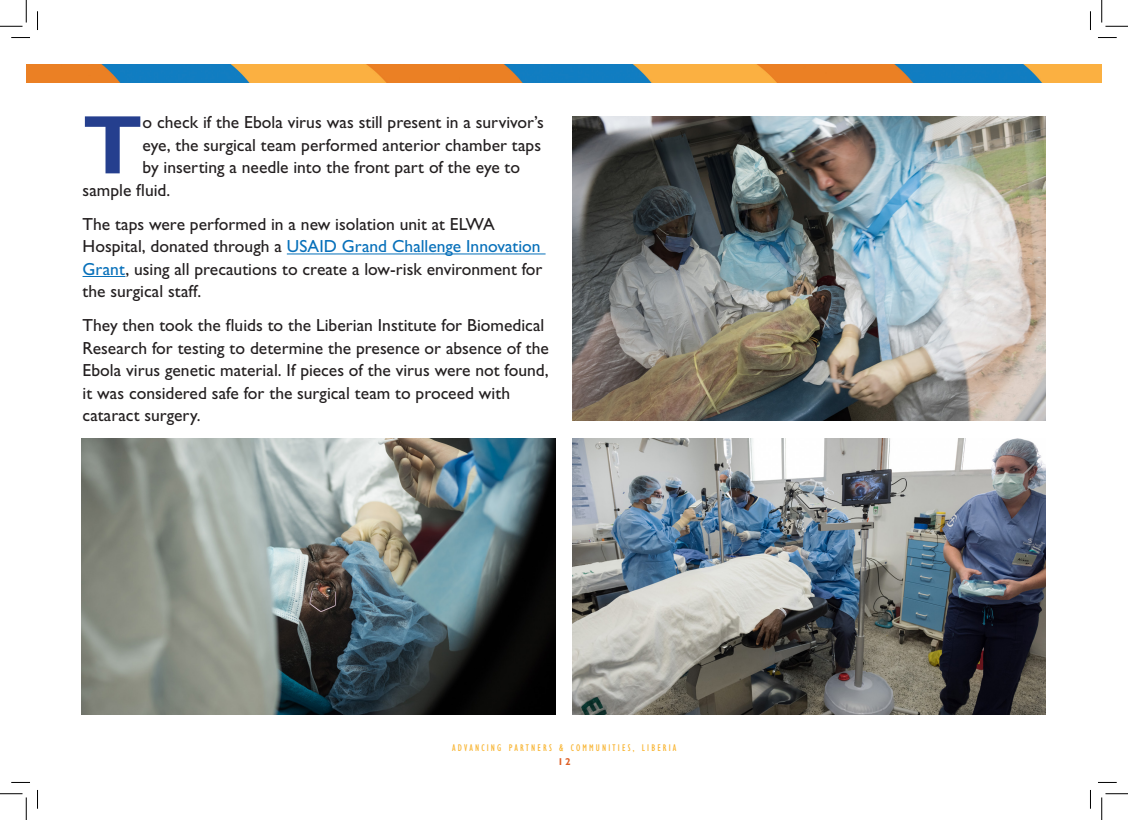
<style>
.page{position:relative;width:1128px;height:820px;background:#fff}
.page>*{position:absolute;margin:0;border:0;box-sizing:border-box;transform-origin:0 0}
.Drop_Cap{font:700 83.5px "Gill Sans Std";color:#253f8e}
.text{font:17.5px/22.5px "Gill Sans Std";color:#231f20}
.Drop_Cap-2{font:17.5px "Gill Sans Std";color:#231f20}
.t1{font:condensed 10px "Gill Sans Std";letter-spacing:.215em;color:#f8b431}
.t2{font:700 10px "Gill Sans Std";color:#de6026}
.s1{color:#0770ba}
</style>
<div class="page">
<img style="left:298px;top:64px;width:803px;height:18px">
<img style="left:26px;top:64px;width:272px;height:18px">
<hr style="left:287px;top:253px;width:258px;height:1px;background:#0770ba">
<hr style="left:82px;top:276px;width:43px;height:1px;background:#0770ba">
<img style="left:572px;top:116px;width:473px;height:304px">
<img style="left:572px;top:438px;width:473px;height:276px">
<img style="left:82px;top:438px;width:473px;height:276px">
<svg style="left:11px;top:37px;width:19px;height:1px"></svg>
<svg style="left:1098px;top:37px;width:18px;height:1px"></svg>
<svg style="left:12px;top:781px;width:18px;height:1px"></svg>
<svg style="left:1098px;top:781px;width:18px;height:1px"></svg>
<svg style="left:37px;top:11px;width:1px;height:19px"></svg>
<svg style="left:37px;top:790px;width:1px;height:18px"></svg>
<svg style="left:1090px;top:11px;width:1px;height:19px"></svg>
<svg style="left:1090px;top:790px;width:1px;height:18px"></svg>
<svg style="left:0;top:0;width:27px;height:27px"></svg>
<svg style="left:0;top:793px;width:27px;height:26px"></svg>
<svg style="left:1101px;top:0;width:26px;height:27px"></svg>
<svg style="left:1101px;top:793px;width:26px;height:26px"></svg>
<p class="Drop_Cap" style="left:82px;top:96px;width:62px">T</p>
<p class="Drop_Cap-2" style="left:143px;top:112px;width:403px">o check if the Ebola virus was still present in a survivor’s</p>
<p class="Drop_Cap-2" style="left:143px;top:135px;width:400px">eye, the surgical team performed anterior chamber taps</p>
<p class="Drop_Cap-2" style="left:143px;top:157px;width:379px">by inserting a needle into the front part of the eye to</p>
<p class="Drop_Cap-2" style="left:82px;top:180px;width:89px">sample fluid.</p>
<p class="text" style="left:82px;top:212px;width:461px">The taps were performed in a new isolation unit at ELWA Hospital, donated through a <span class="s1">USAID Grand Challenge Innovation Grant</span>, using all precautions to create a low-risk environment for the surgical staff.</p>
<p class="text" style="left:82px;top:314px;width:468px">They then took the fluids to the Liberian Institute for Biomedical Research for testing to determine the presence or absence of the Ebola virus genetic material. If pieces of the virus were not found, it was considered safe for the surgical team to proceed with cataract surgery.</p>
<p class="t1" style="left:452px;top:742px;width:226px">ADVANCING PARTNERS &amp; COMMUNITIES, LIBERIA</p>
<p class="t2" style="left:558px;top:755px;width:14px">12</p>
</div>
